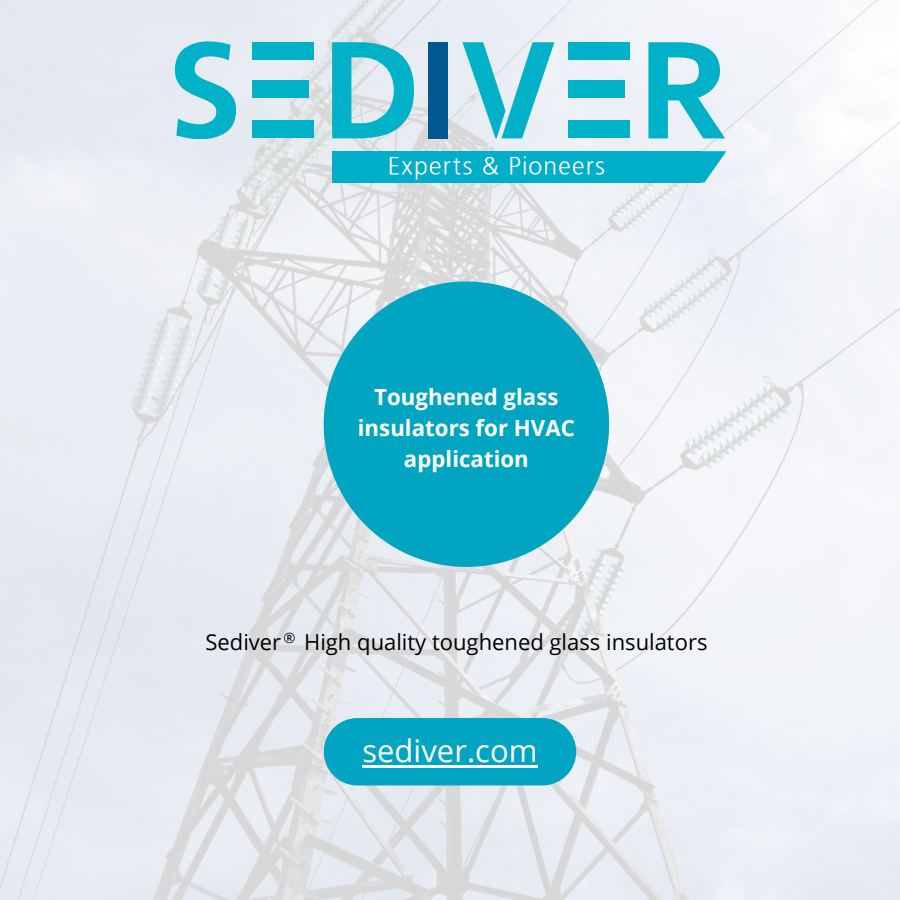
<style>
.page{position:relative;width:900px;height:900px;background:#fff}
.page>*{position:absolute;margin:0;border:0;box-sizing:border-box;transform-origin:0 0}
.t1{font:31px "Open Sans";color:#fff}
.t2{font:700 22.3px/31.1px "Open Sans";color:#fff;text-align:center}
.t3{font:22px "Open Sans";color:#000}
.t4{font:14.4px "Open Sans";color:#000}
</style>
<div class="page">
<img style="left:0;top:0;width:900px;height:900px">
<svg style="left:324px;top:282px;width:285px;height:285px;background:#32b3ca"></svg>
<div style="left:324px;top:718px;width:252px;height:67px;background:#01a5c1;border-radius:34px"></div>
<hr style="left:362px;top:765px;width:176px;height:3px;background:#fff">
<svg style="left:175px;top:41px;width:61px;height:98px;background:#6cccdb"></svg>
<div style="left:252px;top:80px;width:57px;height:18px;background:#00b1c8"></div>
<div style="left:252px;top:42px;width:61px;height:18px;background:#00b1c8"></div>
<div style="left:252px;top:121px;width:61px;height:17px;background:#00b1c8"></div>
<svg style="left:332px;top:42px;width:82px;height:96px;background:#5ec7d7"></svg>
<div style="left:429px;top:42px;width:19px;height:96px;background:#005890"></div>
<svg style="left:462px;top:42px;width:92px;height:96px;background:#87d3e0"></svg>
<div style="left:569px;top:80px;width:56px;height:18px;background:#00b1c8"></div>
<div style="left:569px;top:42px;width:61px;height:18px;background:#00b1c8"></div>
<div style="left:569px;top:121px;width:61px;height:17px;background:#00b1c8"></div>
<svg style="left:648px;top:42px;width:77px;height:96px;background:#5cc9da"></svg>
<img style="left:332px;top:151px;width:369px;height:32px">
<svg style="left:639px;top:151px;width:87px;height:31px;background:#1cb5cf"></svg>
<p class="t2" style="left:358px;top:381px;width:219px">Toughened glass insulators for HVAC application</p>
<p class="t4" style="left:283px;top:628px;width:14px">®</p>
<h2 class="t3" style="left:205px;top:627px;width:504px">Sediver High quality toughened glass insulators</h2>
<p class="t1" style="left:362px;top:729px;width:177px">sediver.com</p>
</div>
